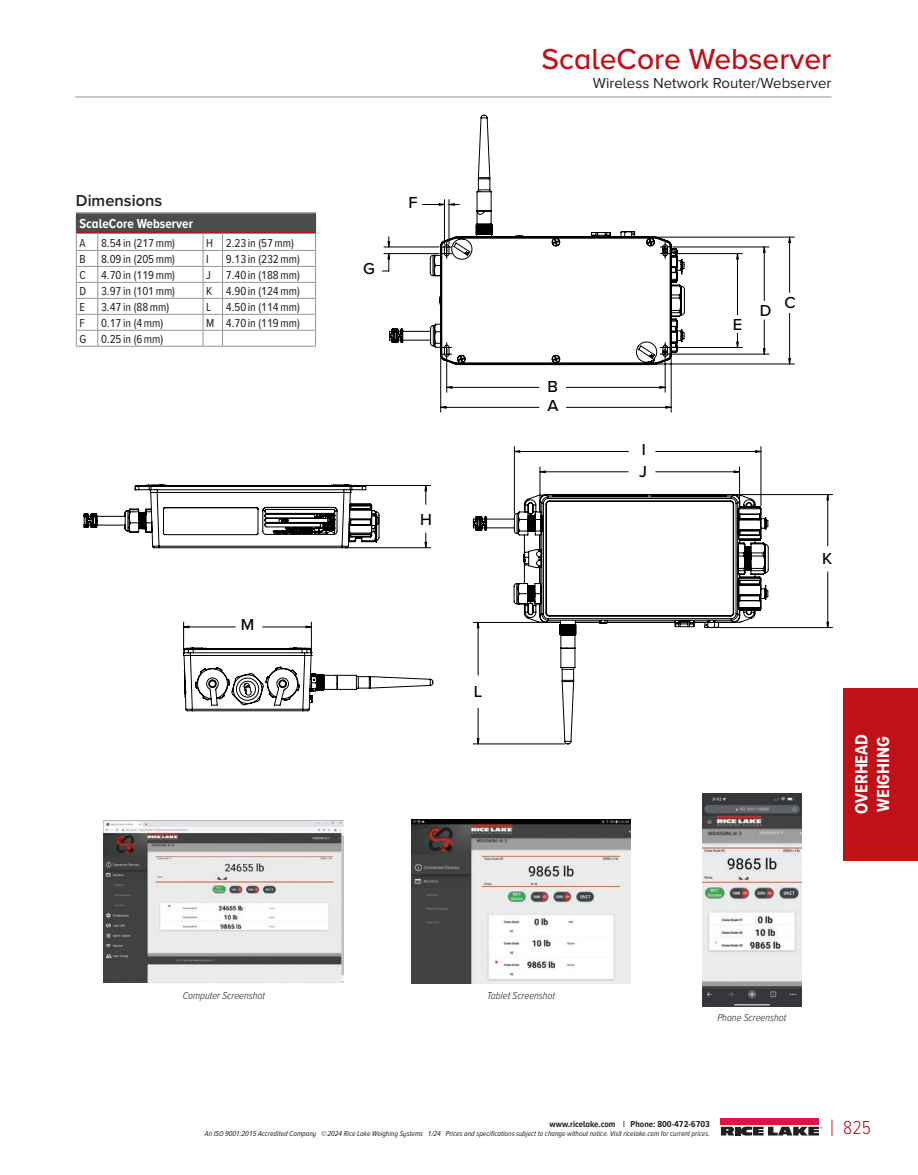
<style>
.page{position:relative;width:918px;height:1175px;background:#fff}
.page>*{position:absolute;margin:0;border:0;box-sizing:border-box;transform-origin:0 0}
.Product_Name{font:500 30px "Proxima Nova A";color:#c01119}
.t1{font:300 19.5px "Proxima Nova A Cond";color:#c01119}
.t2{font:700 18px/21.6px "Proxima Nova A Cond";color:#fff}
.t3{font:500 16.5px/22px "Proxima Nova";color:#000}
.Section_Head{font:600 16.5px "Proxima Nova A";color:#231f20}
.Product_Descrip{font:15px "Proxima Nova A";color:#231f20}
.RL_Table_Head_White_Bold{font:700 13.5px "Proxima Nova A Cond";color:#fff}
.RL_Table_Body_Black{font:12px "Proxima Nova A Cond";color:#231f20}
.RR_Table_Body_Price{font:12px "Proxima Nova A Cond";color:#231f20}
.t4{font:italic 300 10.5px "Proxima Nova Cond";color:#231f20}
.t5{font:700 9px "Proxima Nova A Cond";color:#231f20}
.t6{font:italic 7.5px "Proxima Nova A Cond";color:#231f20}
</style>
<div class="page">
<div style="left:843px;top:687px;width:75px;height:173px;background:#c01119"></div>
<div style="left:721px;top:1118px;width:98px;height:6px;background:#dc1447"></div>
<svg style="left:721px;top:1126px;width:13px;height:9px"></svg>
<div style="left:735px;top:1126px;width:5px;height:9px;background:#231f20"></div>
<svg style="left:741px;top:1126px;width:81px;height:9px"></svg>
<svg style="left:832px;top:1119px;width:1px;height:17px"></svg>
<hr style="left:75px;top:97px;width:757px;height:1px;background:#939598">
<hr style="left:349px;top:1174px;width:468px;height:1px;background:#000">
<hr style="left:349px;top:75px;width:1px;height:367px;background:#000">
<hr style="left:349px;top:75px;width:468px;height:1px;background:#000">
<hr style="left:917px;top:75px;width:1px;height:367px;background:#000">
<hr style="left:440px;top:357px;width:1px;height:55px;background:#000">
<hr style="left:671px;top:357px;width:1px;height:55px;background:#000">
<hr style="left:658px;top:237px;width:136px;height:1px;background:#000">
<hr style="left:658px;top:364px;width:136px;height:1px;background:#000">
<hr style="left:384px;top:247px;width:55px;height:1px;background:#000">
<hr style="left:384px;top:253px;width:55px;height:1px;background:#000">
<svg style="left:382px;top:254px;width:6px;height:18px"></svg>
<hr style="left:572px;top:827px;width:105px;height:1px;background:#000">
<hr style="left:389px;top:998px;width:71px;height:1px;background:#000">
<hr style="left:389px;top:1120px;width:92px;height:1px;background:#000">
<hr style="left:572px;top:848px;width:84px;height:1px;background:#000">
<hr style="left:635px;top:1003px;width:114px;height:1px;background:#000">
<hr style="left:652px;top:871px;width:97px;height:1px;background:#000">
<svg style="left:388px;top:236px;width:402px;height:172px"></svg>
<svg style="left:389px;top:115px;width:296px;height:250px"></svg>
<hr style="left:76px;top:212px;width:22px;height:2px;background:#939598">
<hr style="left:98px;top:212px;width:105px;height:2px;background:#939598">
<hr style="left:203px;top:212px;width:20px;height:2px;background:#939598">
<hr style="left:223px;top:212px;width:93px;height:2px;background:#939598">
<svg style="left:76px;top:214px;width:240px;height:133px"></svg>
<hr style="left:82px;top:1174px;width:364px;height:1px;background:#000">
<hr style="left:82px;top:599px;width:364px;height:1px;background:#000">
<hr style="left:901px;top:599px;width:1px;height:125px;background:#000">
<svg style="left:82px;top:599px;width:351px;height:113px"></svg>
<svg style="left:83px;top:488px;width:348px;height:61px"></svg>
<hr style="left:62px;top:1125px;width:392px;height:1px;background:#000">
<hr style="left:62px;top:442px;width:1px;height:118px;background:#000">
<hr style="left:62px;top:442px;width:392px;height:1px;background:#000">
<hr style="left:353px;top:485px;width:78px;height:1px;background:#000">
<hr style="left:345px;top:547px;width:86px;height:1px;background:#000">
<svg style="left:134px;top:442px;width:20px;height:1px"></svg>
<hr style="left:125px;top:752px;width:114px;height:1px;background:#000">
<hr style="left:267px;top:752px;width:105px;height:1px;background:#000">
<hr style="left:84px;top:923px;width:71px;height:1px;background:#000">
<hr style="left:84px;top:1044px;width:92px;height:1px;background:#000">
<hr style="left:151px;top:772px;width:88px;height:1px;background:#000">
<hr style="left:267px;top:772px;width:83px;height:1px;background:#000">
<hr style="left:330px;top:928px;width:113px;height:1px;background:#000">
<hr style="left:347px;top:795px;width:96px;height:1px;background:#000">
<svg style="left:425px;top:486px;width:2px;height:61px"></svg>
<svg style="left:84px;top:484px;width:296px;height:64px"></svg>
<hr style="left:446px;top:824px;width:409px;height:1px;background:#000">
<hr style="left:446px;top:432px;width:1px;height:333px;background:#000">
<hr style="left:446px;top:432px;width:409px;height:1px;background:#000">
<hr style="left:917px;top:432px;width:1px;height:333px;background:#000">
<svg style="left:523px;top:432px;width:20px;height:1px"></svg>
<hr style="left:514px;top:446px;width:1px;height:67px;background:#000">
<hr style="left:761px;top:446px;width:1px;height:60px;background:#000">
<hr style="left:719px;top:627px;width:114px;height:1px;background:#000">
<hr style="left:736px;top:494px;width:97px;height:1px;background:#000">
<svg style="left:513px;top:451px;width:316px;height:178px"></svg>
<svg style="left:473px;top:494px;width:296px;height:250px"></svg>
<img style="left:104px;top:820px;width:240px;height:162px">
<img style="left:703px;top:793px;width:98px;height:213px">
<img style="left:412px;top:819px;width:218px;height:164px">
<p class="Product_Name" style="left:542px;top:37px;width:291px">ScaleCore Webserver</p>
<p class="Product_Descrip" style="left:593px;top:72px;width:240px">Wireless Network Router/Webserver</p>
<p class="Section_Head" style="left:76px;top:188px;width:88px">Dimensions</p>
<p class="RL_Table_Head_White_Bold" style="left:80px;top:213px;width:115px">ScaleCore Webserver</p>
<p class="RL_Table_Body_Black" style="left:80px;top:234px;width:8px">A</p>
<p class="RL_Table_Body_Black" style="left:101px;top:234px;width:76px">8.54 in (217 mm)</p>
<p class="RL_Table_Body_Black" style="left:206px;top:234px;width:8px">H</p>
<p class="RR_Table_Body_Price" style="left:226px;top:234px;width:70px">2.23 in (57 mm)</p>
<p class="RL_Table_Body_Black" style="left:80px;top:250px;width:8px">B</p>
<p class="RL_Table_Body_Black" style="left:101px;top:250px;width:76px">8.09 in (205 mm)</p>
<p class="RL_Table_Body_Black" style="left:206px;top:250px;width:4px">I</p>
<p class="RR_Table_Body_Price" style="left:226px;top:250px;width:76px">9.13 in (232 mm)</p>
<p class="RL_Table_Body_Black" style="left:80px;top:266px;width:8px">C</p>
<p class="RL_Table_Body_Black" style="left:101px;top:266px;width:76px">4.70 in (119 mm)</p>
<p class="RL_Table_Body_Black" style="left:206px;top:266px;width:6px">J</p>
<p class="RR_Table_Body_Price" style="left:226px;top:266px;width:76px">7.40 in (188 mm)</p>
<p class="RL_Table_Body_Black" style="left:80px;top:282px;width:8px">D</p>
<p class="RL_Table_Body_Black" style="left:101px;top:282px;width:76px">3.97 in (101 mm)</p>
<p class="RL_Table_Body_Black" style="left:206px;top:282px;width:8px">K</p>
<p class="RR_Table_Body_Price" style="left:226px;top:282px;width:76px">4.90 in (124 mm)</p>
<p class="RL_Table_Body_Black" style="left:80px;top:298px;width:7px">E</p>
<p class="RL_Table_Body_Black" style="left:101px;top:298px;width:70px">3.47 in (88 mm)</p>
<p class="RL_Table_Body_Black" style="left:206px;top:298px;width:7px">L</p>
<p class="RL_Table_Body_Black" style="left:226px;top:298px;width:76px">4.50 in (114 mm)</p>
<p class="RL_Table_Body_Black" style="left:80px;top:314px;width:7px">F</p>
<p class="RL_Table_Body_Black" style="left:101px;top:314px;width:64px">0.17 in (4 mm)</p>
<p class="RL_Table_Body_Black" style="left:206px;top:314px;width:10px">M</p>
<p class="RL_Table_Body_Black" style="left:226px;top:314px;width:76px">4.70 in (119 mm)</p>
<p class="RL_Table_Body_Black" style="left:80px;top:330px;width:8px">G</p>
<p class="RL_Table_Body_Black" style="left:101px;top:330px;width:64px">0.25 in (6 mm)</p>
<p class="t3" style="left:242px;top:299px;width:12px">B</p>
<p class="t3" style="left:242px;top:318px;width:12px">A</p>
<p class="t3" style="left:363px;top:257px;width:13px">G</p>
<p class="t3" style="left:408px;top:191px;width:11px">F</p>
<p class="t3" style="left:733px;top:313px;width:11px">E</p>
<p class="t3" style="left:760px;top:299px;width:13px">D</p>
<p class="t3" style="left:784px;top:291px;width:13px">C</p>
<p class="t3" style="left:547px;top:375px;width:12px">B</p>
<p class="t3" style="left:547px;top:394px;width:12px">A</p>
<p class="t3" style="left:639px;top:438px;width:9px">I<br>J</p>
<p class="t3" style="left:420px;top:508px;width:13px">H</p>
<p class="t3" style="left:822px;top:547px;width:12px">K</p>
<p class="t3" style="left:241px;top:613px;width:15px">M</p>
<p class="t3" style="left:474px;top:679px;width:10px">L</p>
<h3 class="t2" style="left:850px;top:814px;width:81px;rotate:-90deg">OVERHEAD<br>WEIGHING</h3>
<p class="t4" style="left:183px;top:987px;width:84px">Computer Screenshot</p>
<p class="t4" style="left:487px;top:987px;width:69px">Tablet Screenshot</p>
<p class="t4" style="left:717px;top:1009px;width:71px">Phone Screenshot</p>
<p class="t5" style="left:550px;top:1117px;width:162px">www.ricelake.com | Phone: 800-472-6703</p>
<p class="t6" style="left:205px;top:1127px;width:507px">An ISO 9001:2015 Accredited Company © 2024 Rice Lake Weighing Systems 1/24 Prices and specifications subject to change without notice. Visit ricelake.com for current prices.</p>
<h2 class="t1" style="left:843px;top:1113px;width:29px">825</h2>
</div>
